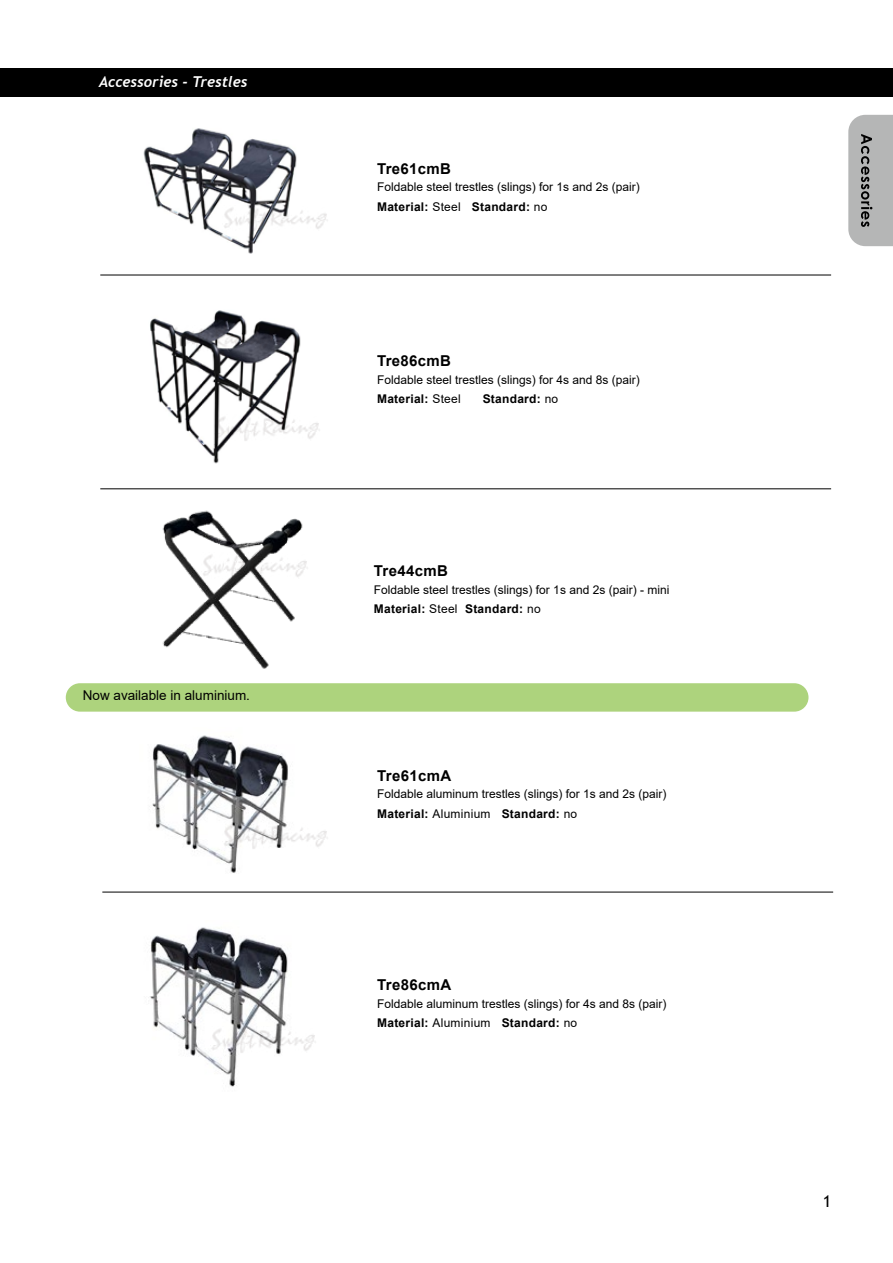
<style>
.page{position:relative;width:893px;height:1263px;background:#fff}
.page>*{position:absolute;margin:0;border:0;box-sizing:border-box;transform-origin:0 0}
.t1{font:16.5px "Trebuchet MS";color:#000}
.t2{font:700 15px "Arial";letter-spacing:.02em;color:#000}
.t3{font:italic 700 15px "Trebuchet";color:#fff}
.t4{font:13.5px "Arial";color:#000}
.t5{font:12px/19.5px "Arial";color:#000}
.t6{font:700 12px "Arial";letter-spacing:.02em;color:#000}
.s1{font-weight:700}
.s2{font-weight:400}
</style>
<div class="page">
<div style="left:0;top:68px;width:893px;height:28px;background:#000"></div>
<hr style="left:102px;top:892px;width:731px;height:1px;background:#000">
<div style="left:66px;top:683px;width:742px;height:29px;background:#add37d;border-radius:14px"></div>
<hr style="left:100px;top:275px;width:731px;height:1px;background:#000">
<hr style="left:100px;top:489px;width:731px;height:1px;background:#000">
<img style="left:143px;top:128px;width:154px;height:126px">
<img style="left:152px;top:735px;width:136px;height:138px">
<img style="left:150px;top:927px;width:138px;height:160px">
<img style="left:150px;top:310px;width:151px;height:154px">
<img style="left:162px;top:510px;width:141px;height:159px">
<img style="left:214px;top:415px;width:105px;height:26px">
<img style="left:222px;top:205px;width:106px;height:27px">
<img style="left:202px;top:553px;width:105px;height:26px">
<img style="left:222px;top:822px;width:105px;height:27px">
<img style="left:210px;top:1026px;width:105px;height:27px">
<svg style="left:848px;top:115px;width:45px;height:131px;background:#abacac"></svg>
<img style="left:166px;top:326px;width:106px;height:27px">
<p class="t3" style="left:99px;top:72px;width:150px">Accessories - Trestles</p>
<p class="t4" style="left:83px;top:686px;width:169px">Now available in aluminium.</p>
<p class="t2" style="left:377px;top:158px;width:76px">Tre61cmB</p>
<p class="t5" style="left:377px;top:177px;width:264px">Foldable steel trestles (slings) for 1s and 2s (pair)<br><span class="s1">Material:</span> Steel <span class="s1">Standard:</span> no</p>
<p class="t2" style="left:377px;top:350px;width:76px">Tre86cmB</p>
<p class="t5" style="left:377px;top:370px;width:264px">Foldable steel trestles (slings) for 4s and 8s (pair)<br><span class="s1">Material:</span> Steel</p>
<p class="t6" style="left:483px;top:390px;width:77px">Standard: <span class="s2">no</span></p>
<p class="t2" style="left:374px;top:560px;width:76px">Tre44cmB</p>
<p class="t5" style="left:374px;top:580px;width:297px">Foldable steel trestles (slings) for 1s and 2s (pair) - mini<br><span class="s1">Material:</span> Steel <span class="s1">Standard:</span> no</p>
<p class="t2" style="left:377px;top:765px;width:76px">Tre61cmA</p>
<p class="t5" style="left:377px;top:784px;width:291px">Foldable aluminum trestles (slings) for 1s and 2s (pair)<br><span class="s1">Material:</span> Aluminium <span class="s1">Standard:</span> no</p>
<p class="t2" style="left:377px;top:974px;width:76px">Tre86cmA</p>
<p class="t5" style="left:377px;top:993px;width:291px">Foldable aluminum trestles (slings) for 4s and 8s (pair)<br><span class="s1">Material:</span> Aluminium <span class="s1">Standard:</span> no</p>
<h1 class="t1" style="left:823px;top:1191px;width:10px">1</h1>
</div>
